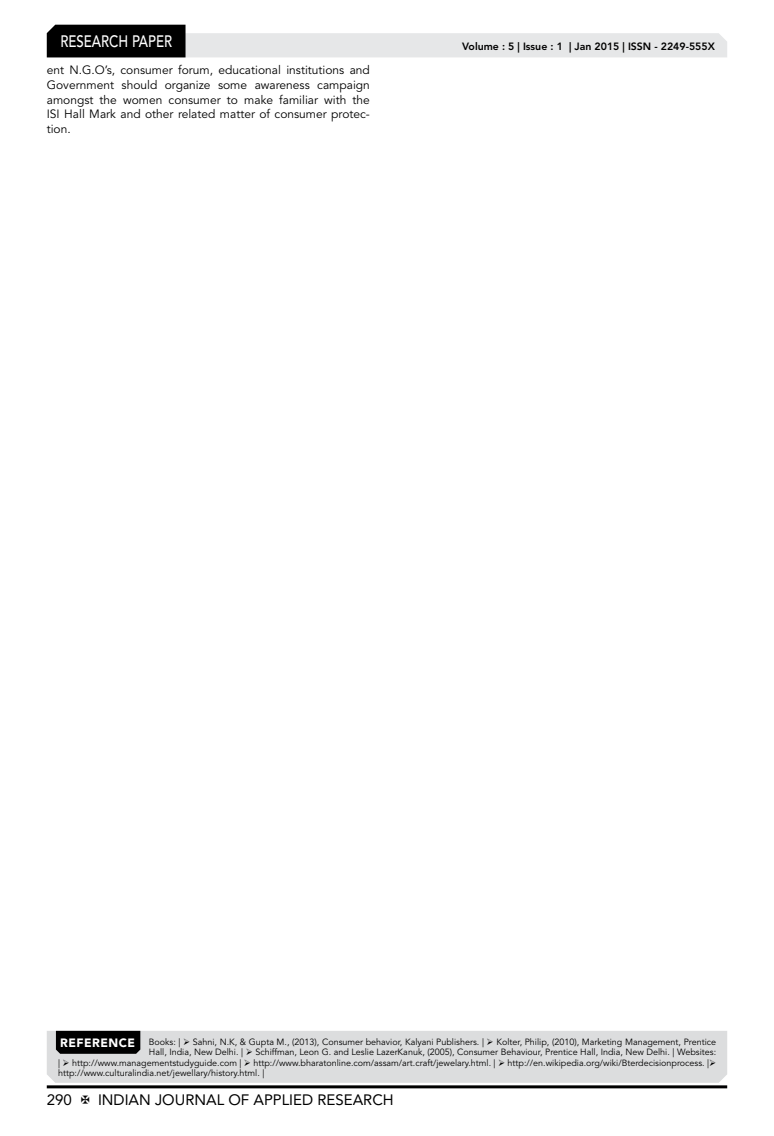
<style>
.page{position:relative;width:774px;height:1136px;background:#fff}
.page>*{position:absolute;margin:0;border:0;box-sizing:border-box;transform-origin:0 0}
.t1{font:500 16.5px "Avenir LT Std";color:#fff;scale:.8 1}
.t2{font:15px "Avenir LT Std";color:#000}
.t3{font:12px/14.7px "Avenir LT Std";color:#000;text-align:justify}
.t4{font:800 10.5px "Avenir LT Std";color:#000}
.t5{font:9px "Avenir LT Std";color:#000}
.s1{font-weight:900;font-size:12px;color:#fff}
</style>
<div class="page">
<hr style="left:47px;top:1085px;width:680px;height:3px;background:#000">
<svg style="left:47px;top:25px;width:680px;height:32px"></svg>
<div style="left:47px;top:1030px;width:680px;height:52px;background:#dcddde"></div>
<div style="left:56px;top:1030px;width:84px;height:23px;background:#000"></div>
<h1 class="t1" style="left:60px;top:32px;width:139px">RESEARCH PAPER</h1>
<h3 class="t3" style="left:47px;top:63px;width:325px">ent N.G.O’s, consumer forum, educational institutions and Government should organize some awareness campaign amongst the women consumer to make familiar with the ISI Hall Mark and other related matter of consumer protec&shy;tion.</h3>
<p class="t4" style="left:462px;top:41px;width:254px">Volume : 5 | Issue : 1 | Jan 2015 | ISSN - 2249-555X</p>
<p class="t5" style="left:60px;top:1036px;width:657px"><span class="s1">REFERENCE</span> Books: | ➢ Sahni, N.K, &amp; Gupta M., (2013), Consumer behavior, Kalyani Publishers. | ➢ Kolter, Philip, (2010), Marketing Management, Prentice</p>
<p class="t5" style="left:149px;top:1047px;width:569px">Hall, India, New Delhi. | ➢ Schiffman, Leon G. and Leslie LazerKanuk, (2005), Consumer Behaviour, Prentice Hall, India, New Delhi. | Websites:</p>
<p class="t5" style="left:58px;top:1057px;width:659px">| ➢ http://www.managementstudyguide.com | ➢ http://www.bharatonline.com/assam/art.craft/jewelary.html. | ➢ http://en.wikipedia.org/wiki/Bterdecisionprocess. |➢</p>
<p class="t5" style="left:58px;top:1068px;width:208px">http://www.culturalindia.net/jewellary/history.html. |</p>
<h2 class="t2" style="left:47px;top:1090px;width:27px">290</h2>
<h2 class="t2" style="left:98px;top:1090px;width:297px">INDIAN JOURNAL OF APPLIED RESEARCH</h2>
</div>
